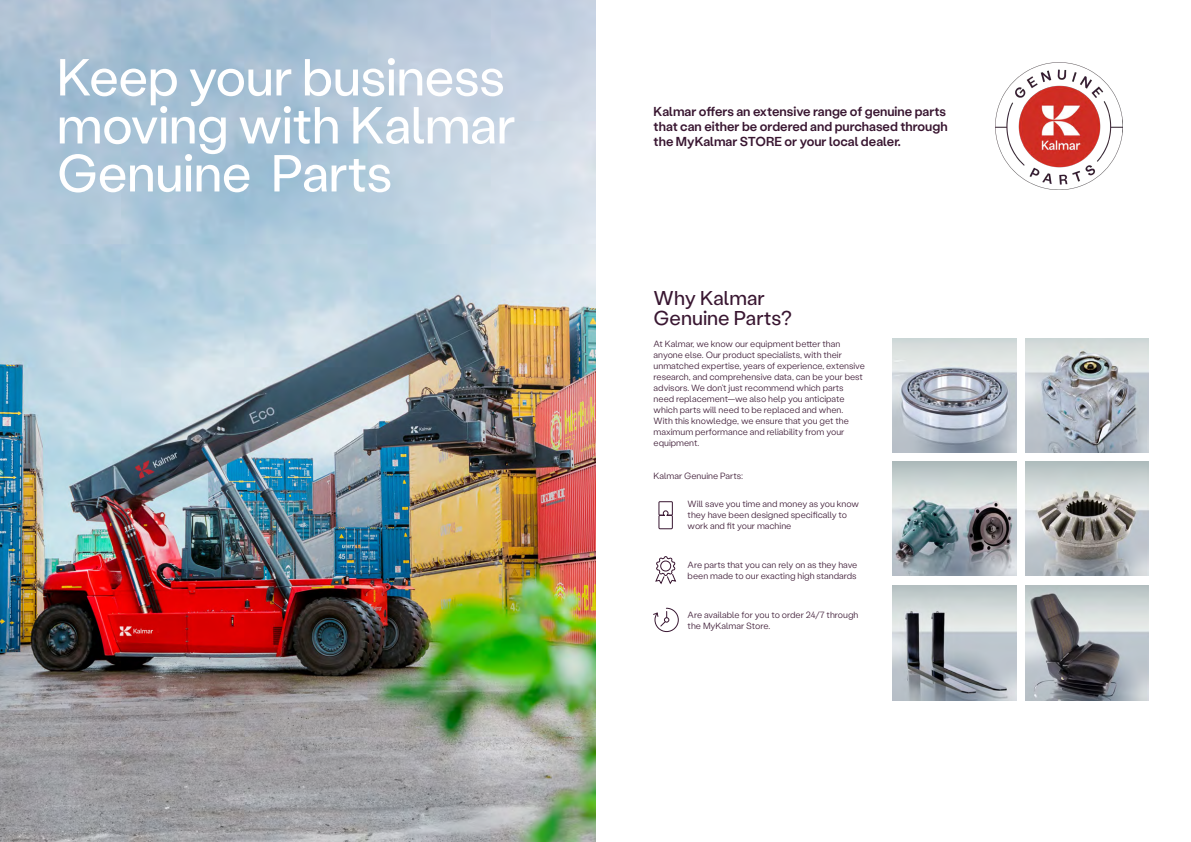
<style>
.page{position:relative;width:1191px;height:842px;background:#fff}
.page>*{position:absolute;margin:0;border:0;box-sizing:border-box;transform-origin:0 0}
.t1{font:52px/48px "Stabil Grotesk 50";letter-spacing:-.01em;color:#fff}
.t2{font:20px/20px "Stabil Grotesk 50";color:#391631}
.t3{font:500 13px/15px "Stabil Grotesk 60";color:#391631}
.t4{font:300 9px/11px "Stabil Grotesk 40";color:#391631}
</style>
<div class="page">
<img style="left:0;top:0;width:595px;height:842px">
<img style="left:995px;top:62px;width:127px;height:128px">
<img style="left:892px;top:586px;width:124px;height:114px">
<div style="left:658px;top:501px;width:15px;height:14px;border:1px solid #381631"></div>
<svg style="left:658px;top:510px;width:15px;height:19px"></svg>
<svg style="left:655px;top:556px;width:21px;height:28px"></svg>
<div style="left:660px;top:561px;width:11px;height:10px;border:1px solid #391631;border-radius:50%"></div>
<svg style="left:653px;top:608px;width:26px;height:24px"></svg>
<img style="left:1025px;top:338px;width:123px;height:115px">
<img style="left:1025px;top:461px;width:123px;height:115px">
<img style="left:892px;top:338px;width:124px;height:115px">
<img style="left:1025px;top:586px;width:123px;height:114px">
<img style="left:892px;top:461px;width:124px;height:115px">
<h1 class="t1" style="left:57px;top:50px;width:460px">Keep your business moving with Kalmar<br>Genuine Parts</h1>
<h3 class="t3" style="left:653px;top:103px;width:295px">Kalmar offers an extensive range of genuine parts that can either be ordered and purchased through the MyKalmar STORE or your local dealer.</h3>
<h2 class="t2" style="left:653px;top:287px;width:140px">Why Kalmar<br>Genuine Parts?</h2>
<p class="t4" style="left:653px;top:338px;width:213px">At Kalmar, we know our equipment better than anyone else. Our product specialists, with their unmatched expertise, years of experience, extensive research, and comprehensive data, can be your best advisors. We don’t just recommend which parts need replacement—we also help you anticipate which parts will need to be replaced and when.<br>With this knowledge, we ensure that you get the maximum performance and reliability from your equipment.</p>
<p class="t4" style="left:653px;top:470px;width:91px">Kalmar Genuine Parts:</p>
<p class="t4" style="left:687px;top:498px;width:173px">Will save you time and money as you know they have been designed specifically to work and fit your machine</p>
<p class="t4" style="left:687px;top:559px;width:171px">Are parts that you can rely on as they have been made to our exacting high standards</p>
<p class="t4" style="left:687px;top:609px;width:172px">Are available for you to order 24/7 through the MyKalmar Store.</p>
</div>
